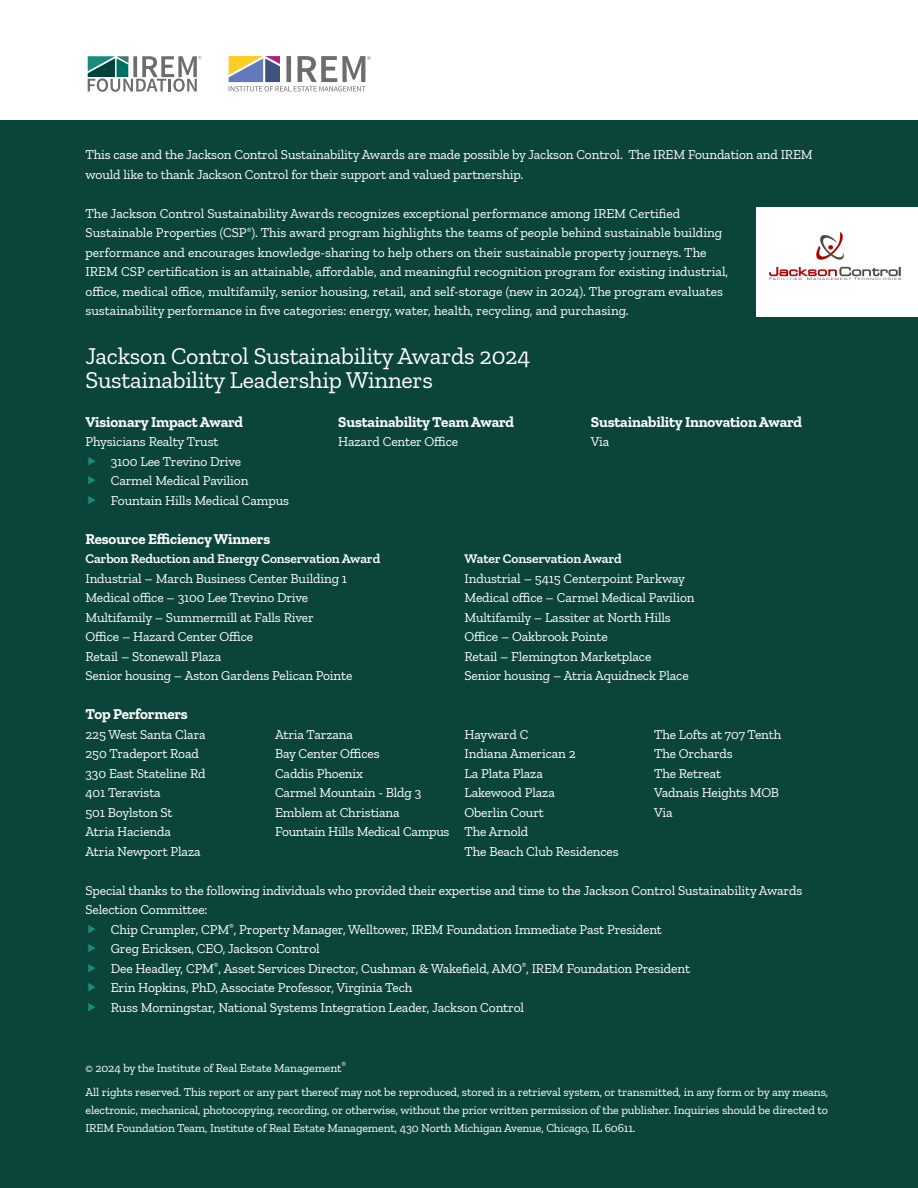
<style>
.page{position:relative;width:918px;height:1188px;background:#fff}
.page>*{position:absolute;margin:0;border:0;box-sizing:border-box;transform-origin:0 0}
.t1{font:24px/24px "Zilla Slab";letter-spacing:-.01em;color:#fff}
.t2{font:700 15px "Zilla Slab";letter-spacing:-.01em;color:#fff}
.t3{font:13.5px/19.5px "Zilla Slab";letter-spacing:-.01em;color:#fff}
.t4{font:600 13.5px "Zilla Slab";letter-spacing:-.01em;color:#fff}
.t5{font:12px/24px "Zilla Slab";letter-spacing:-.01em;color:#fff}
</style>
<div class="page">
<div style="left:0;top:121px;width:918px;height:1067px;background:#0a443a"></div>
<svg style="left:88px;top:56px;width:113px;height:36px"></svg>
<svg style="left:229px;top:56px;width:142px;height:35px"></svg>
<div style="left:756px;top:207px;width:162px;height:110px;background:#fff"></div>
<img style="left:769px;top:233px;width:131px;height:47px">
<p class="t3" style="left:86px;top:145px;width:729px">This case and the Jackson Control Sustainability Awards are made possible by Jackson Control. The IREM Foundation and IREM would like to thank Jackson Control for their support and valued partnership.</p>
<p class="t3" style="left:86px;top:203px;width:644px">The Jackson Control Sustainability Awards recognizes exceptional performance among IREM Certified Sustainable Properties (CSP<sup>®</sup>). This award program highlights the teams of people behind sustainable building performance and encourages knowledge-sharing to help others on their sustainable property journeys. The IREM CSP certification is an attainable, affordable, and meaningful recognition program for existing industrial, office, medical office, multifamily, senior housing, retail, and self-storage (new in 2024). The program evaluates sustainability performance in five categories: energy, water, health, recycling, and purchasing.</p>
<h1 class="t1" style="left:86px;top:344px;width:446px">Jackson Control Sustainability Awards 2024<br>Sustainability Leadership Winners</h1>
<p class="t2" style="left:86px;top:413px;width:159px">Visionary Impact Award</p>
<p class="t3" style="left:111px;top:432px;width:180px;text-indent:-25px">Physicians Realty Trust<br>3100 Lee Trevino Drive<br>Carmel Medical Pavilion<br>Fountain Hills Medical Campus</p>
<p class="t2" style="left:338px;top:413px;width:177px">Sustainability Team Award</p>
<p class="t3" style="left:338px;top:432px;width:122px">Hazard Center Office</p>
<p class="t2" style="left:591px;top:413px;width:213px">Sustainability Innovation Award</p>
<p class="t3" style="left:591px;top:432px;width:20px">Via</p>
<p class="t2" style="left:86px;top:530px;width:186px">Resource Efficiency Winners</p>
<p class="t4" style="left:86px;top:551px;width:296px">Carbon Reduction and Energy Conservation Award</p>
<p class="t3" style="left:86px;top:569px;width:268px">Industrial – March Business Center Building 1<br>Medical office – 3100 Lee Trevino Drive Multifamily – Summermill at Falls River<br>Office – Hazard Center Office<br>Retail – Stonewall Plaza<br>Senior housing – Aston Gardens Pelican Pointe</p>
<p class="t4" style="left:465px;top:551px;width:159px">Water Conservation Award</p>
<p class="t3" style="left:465px;top:569px;width:231px">Industrial – 5415 Centerpoint Parkway Medical office – Carmel Medical Pavilion Multifamily – Lassiter at North Hills Office – Oakbrook Pointe<br>Retail – Flemington Marketplace<br>Senior housing – Atria Aquidneck Place</p>
<p class="t2" style="left:86px;top:706px;width:104px">Top Performers</p>
<p class="t3" style="left:86px;top:725px;width:122px">225 West Santa Clara<br>250 Tradeport Road<br>330 East Stateline Rd<br>401 Teravista<br>501 Boylston St<br>Atria Hacienda<br>Atria Newport Plaza</p>
<p class="t3" style="left:275px;top:725px;width:176px">Atria Tarzana<br>Bay Center Offices<br>Caddis Phoenix<br>Carmel Mountain - Bldg 3<br>Emblem at Christiana<br>Fountain Hills Medical Campus</p>
<p class="t3" style="left:465px;top:725px;width:156px">Hayward C<br>Indiana American 2<br>La Plata Plaza<br>Lakewood Plaza<br>Oberlin Court<br>The Arnold<br>The Beach Club Residences</p>
<p class="t3" style="left:654px;top:725px;width:129px">The Lofts at 707 Tenth<br>The Orchards<br>The Retreat<br>Vadnais Heights MOB<br>Via</p>
<p class="t3" style="left:86px;top:881px;width:718px">Special thanks to the following individuals who provided their expertise and time to the Jackson Control Sustainability Awards</p>
<p class="t3" style="left:86px;top:900px;width:124px">Selection Committee:</p>
<p class="t3" style="left:111px;top:920px;width:553px">Chip Crumpler, CPM<sup>®</sup>, Property Manager, Welltower, IREM Foundation Immediate Past President</p>
<p class="t3" style="left:111px;top:939px;width:211px">Greg Ericksen, CEO, Jackson Control</p>
<p class="t3" style="left:111px;top:959px;width:581px">Dee Headley, CPM<sup>®</sup>, Asset Services Director, Cushman &amp; Wakefield, AMO<sup>®</sup>, IREM Foundation President</p>
<p class="t3" style="left:111px;top:978px;width:303px">Erin Hopkins, PhD, Associate Professor, Virginia Tech</p>
<p class="t3" style="left:111px;top:998px;width:415px">Russ Morningstar, National Systems Integration Leader, Jackson Control</p>
<p class="t5" style="left:86px;top:1056px;width:744px">© 2024 by the Institute of Real Estate Management<sup>®<br></sup>All rights reserved. This report or any part thereof may not be reproduced, stored in a retrieval system, or transmitted, in any form or by any means,</p>
<p class="t5" style="left:86px;top:1101px;width:744px;line-height:18px">electronic, mechanical, photocopying, recording, or otherwise, without the prior written permission of the publisher. Inquiries should be directed to<br>IREM Foundation Team, Institute of Real Estate Management, 430 North Michigan Avenue, Chicago, IL 60611.</p>
</div>
